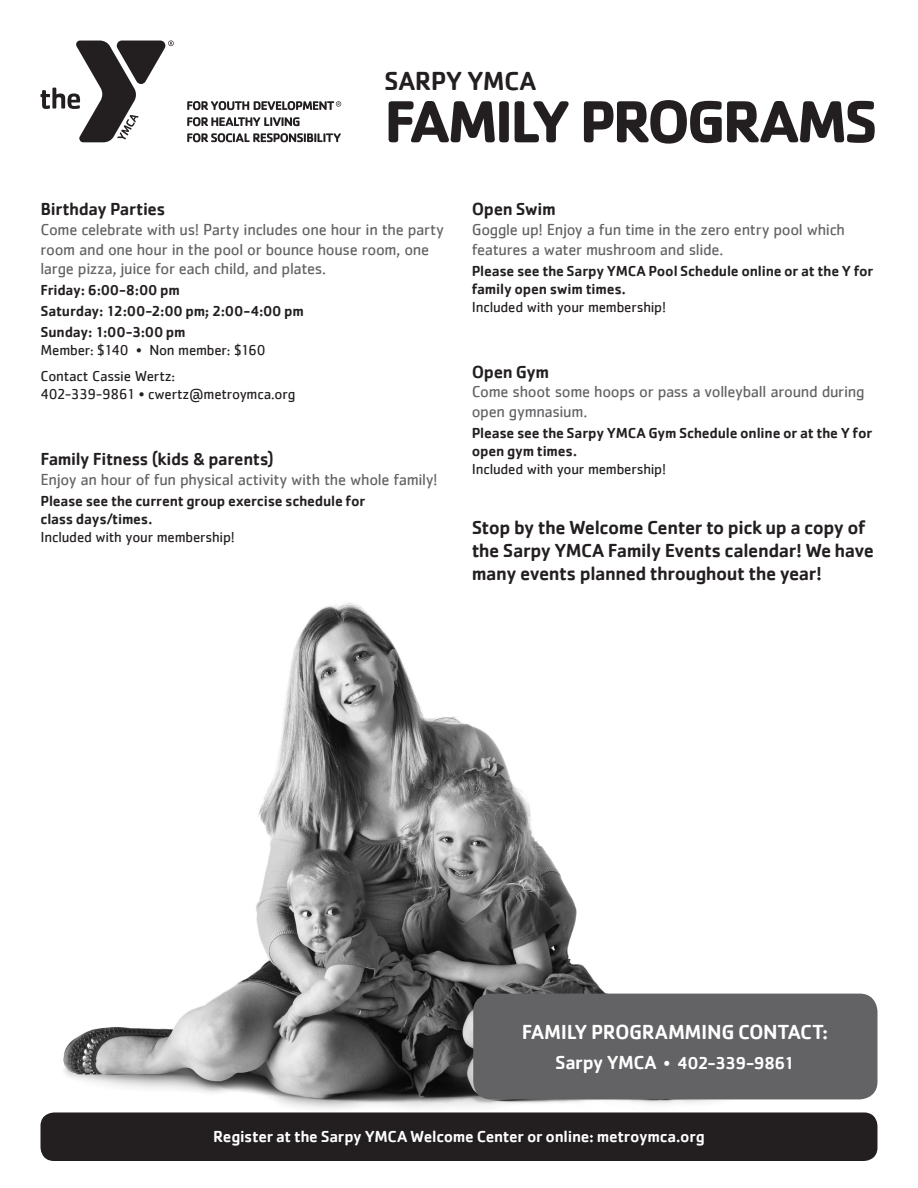
<style>
.page{position:relative;width:918px;height:1188px;background:#fff}
.page>*{position:absolute;margin:0;border:0;box-sizing:border-box;transform-origin:0 0}
.t1{font:700 61.5px "Cachet";letter-spacing:-.055em;color:#231f20}
.t2{font:500 27px "Cachet";letter-spacing:-.025em;color:#231f20}
.t3{font:500 21px "Cachet";letter-spacing:-.02em;color:#fff}
.t4{font:500 19.5px/23.4px "Cachet";letter-spacing:-.02em;color:#231f20}
.t5{font:500 18px "Cachet";letter-spacing:-.02em;color:#231f20}
.t6{font:500 18px "Cachet";letter-spacing:-.05em;color:#fff}
.t7{font:16.5px/19.8px "Cachet";letter-spacing:-.02em;color:#636366}
.t8{font:500 16.5px "Cachet";letter-spacing:-.02em;color:#fff}
.t9{font:500 15px/18px "Cachet";letter-spacing:-.015em;color:#231f20}
.t10{font:15px/25.5px "Cachet";letter-spacing:-.015em;color:#231f20}
.s1{font-size:19.5px}
.s2{font-weight:400}
</style>
<div class="page">
<img style="left:42px;top:603px;width:795px;height:558px">
<svg style="left:41px;top:40px;width:133px;height:102px"></svg>
<svg style="left:187px;top:117px;width:113px;height:9px"></svg>
<svg style="left:187px;top:133px;width:154px;height:9px"></svg>
<svg style="left:187px;top:101px;width:154px;height:9px"></svg>
<div style="left:40px;top:1112px;width:838px;height:49px;background:#231f20;border-radius:14px"></div>
<div style="left:473px;top:994px;width:405px;height:105px;background:#636366;border-radius:18px"></div>
<h2 class="t2" style="left:384px;top:64px;width:154px">SARPY YMCA</h2>
<h1 class="t1" style="left:384px;top:82px;width:495px">FAMILY PROGRAMS</h1>
<p class="t5" style="left:40px;top:198px;width:126px">Birthday Parties</p>
<p class="t7" style="left:40px;top:219px;width:405px">Come celebrate with us! Party includes one hour in the party room and one hour in the pool or bounce house room, one large pizza, juice for each child, and plates.</p>
<p class="t9" style="left:40px;top:280px;width:265px;line-height:21px">Friday: 6:00-8:00 pm<br>Saturday: 12:00-2:00 pm; 2:00-4:00 pm<br>Sunday: 1:00-3:00 pm</p>
<p class="t10" style="left:40px;top:337px;width:227px">Member: $140 • Non member: $160<br>Contact Cassie Wertz:</p>
<p class="t10" style="left:40px;top:381px;width:256px">402-339-9861 • cwertz@metroymca.org</p>
<p class="t5" style="left:40px;top:448px;width:235px">Family Fitness (kids &amp; parents)</p>
<p class="t7" style="left:40px;top:469px;width:399px">Enjoy an hour of fun physical activity with the whole family!</p>
<p class="t9" style="left:40px;top:491px;width:326px">Please see the current group exercise schedule for class days/times.</p>
<p class="t10" style="left:40px;top:524px;width:196px">Included with your membership!</p>
<p class="t5" style="left:472px;top:198px;width:86px">Open Swim</p>
<p class="t7" style="left:472px;top:219px;width:375px">Goggle up! Enjoy a fun time in the zero entry pool which features a water mushroom and slide.</p>
<p class="t9" style="left:472px;top:261px;width:403px">Please see the Sarpy YMCA Pool Schedule online or at the Y for family open swim times.</p>
<p class="t10" style="left:472px;top:294px;width:196px">Included with your membership!</p>
<p class="t5" style="left:472px;top:361px;width:79px">Open Gym</p>
<p class="t7" style="left:472px;top:382px;width:394px">Come shoot some hoops or pass a volleyball around during open gymnasium.</p>
<p class="t9" style="left:472px;top:424px;width:402px">Please see the Sarpy YMCA Gym Schedule online or at the Y for open gym times.</p>
<p class="t10" style="left:472px;top:456px;width:196px">Included with your membership!</p>
<p class="t4" style="left:472px;top:515px;width:404px">Stop by the Welcome Center to pick up a copy of the Sarpy YMCA Family Events calendar! We have many events planned throughout the year!</p>
<p class="t3" style="left:522px;top:1019px;width:308px">FAMILY PROGRAMMING CONTACT:</p>
<p class="t6" style="left:555px;top:1052px;width:241px"><span class="s1">Sarpy YMCA</span> <span class="s2">•</span> 402-339-9861</p>
<p class="t8" style="left:213px;top:1127px;width:493px">Register at the Sarpy YMCA Welcome Center or online: metroymca.org</p>
</div>
